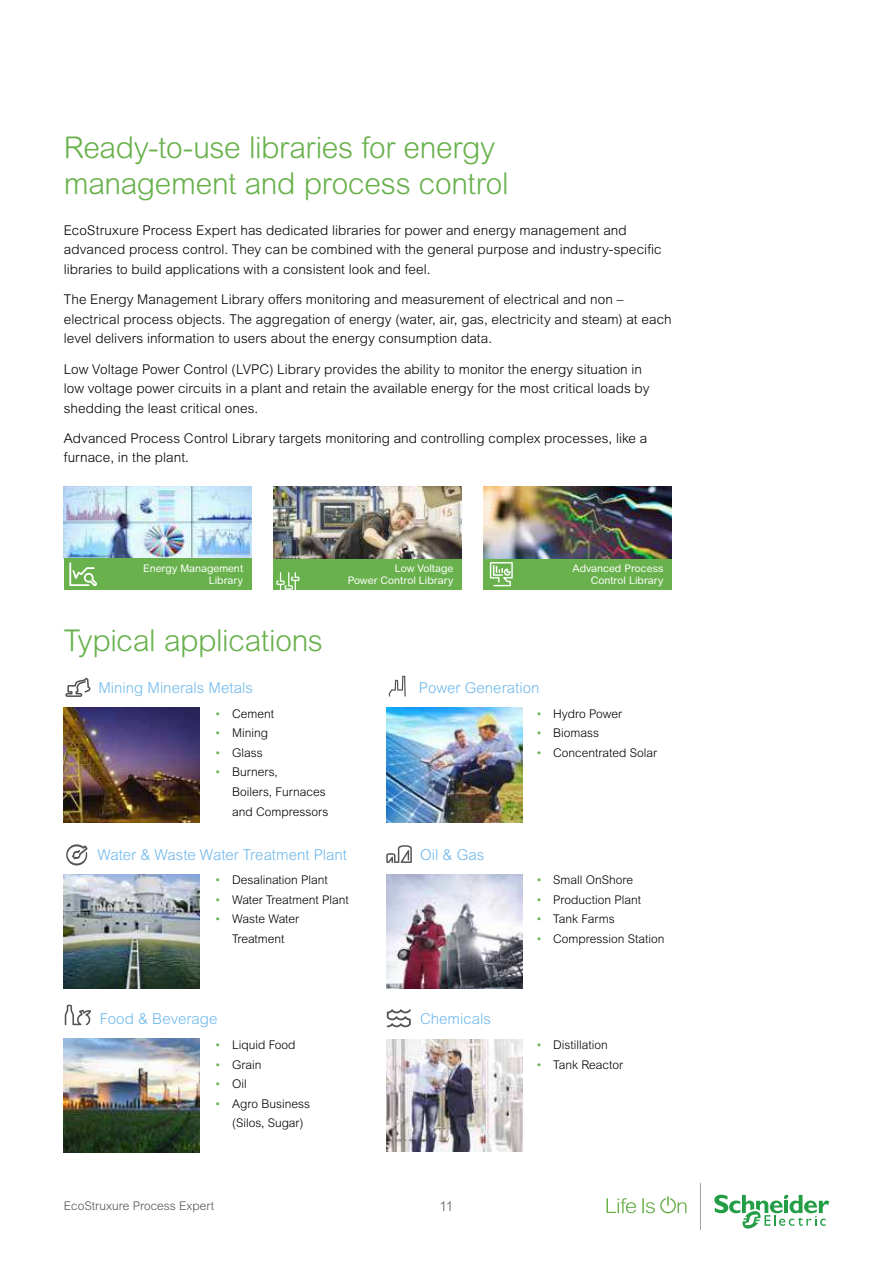
<style>
.page{position:relative;width:893px;height:1263px;background:#fff}
.page>*{position:absolute;margin:0;border:0;box-sizing:border-box;transform-origin:0 0}
.t1{font:300 30px/36px "Arial Rounded MT Pro";letter-spacing:-.01em;color:#68b14c}
.t2{font:300 15px "Arial MT Pro";color:#6eb8ed}
.t3{font:300 13.5px/19.5px "Arial MT Pro";letter-spacing:.005em;color:#000}
.t4{font:300 13.5px "Arial MT Pro";color:#535255}
.t5{font:300 12px/19.5px "Arial MT Pro";color:#000}
.t6{font:300 12px "Arial Rounded MT Pro";color:#535255}
.t7{font:10.5px/12px "Arial Rounded MT Pro";color:#fff;text-align:right}
.s1{color:#68b14c}
</style>
<div class="page">
<img style="left:64px;top:486px;width:188px;height:73px">
<div style="left:64px;top:559px;width:188px;height:31px;background:#68b14c"></div>
<div style="left:274px;top:559px;width:188px;height:31px;background:#68b14c"></div>
<div style="left:484px;top:559px;width:188px;height:31px;background:#68b14c"></div>
<img style="left:274px;top:486px;width:188px;height:73px">
<img style="left:484px;top:486px;width:188px;height:73px">
<svg style="left:69px;top:562px;width:28px;height:24px"></svg>
<svg style="left:490px;top:562px;width:23px;height:24px"></svg>
<svg style="left:276px;top:572px;width:23px;height:18px"></svg>
<img style="left:64px;top:708px;width:136px;height:114px">
<svg style="left:65px;top:678px;width:25px;height:19px"></svg>
<img style="left:386px;top:708px;width:136px;height:114px">
<svg style="left:389px;top:676px;width:17px;height:21px"></svg>
<img style="left:64px;top:874px;width:136px;height:114px">
<svg style="left:66px;top:844px;width:22px;height:22px"></svg>
<svg style="left:386px;top:845px;width:26px;height:18px"></svg>
<img style="left:386px;top:874px;width:136px;height:114px">
<svg style="left:65px;top:1005px;width:26px;height:20px"></svg>
<img style="left:64px;top:1039px;width:136px;height:113px">
<img style="left:386px;top:1039px;width:136px;height:113px">
<svg style="left:387px;top:1009px;width:24px;height:18px"></svg>
<svg style="left:606px;top:1198px;width:30px;height:15px"></svg>
<svg style="left:642px;top:1196px;width:44px;height:17px"></svg>
<svg style="left:714px;top:1194px;width:115px;height:35px"></svg>
<hr style="left:700px;top:1183px;width:1px;height:46px;background:#9fa0a3">
<h1 class="t1" style="left:64px;top:131px;width:446px">Ready-to-use libraries for energy management and process control</h1>
<p class="t3" style="left:64px;top:221px;width:599px">EcoStruxure Process Expert has dedicated libraries for power and energy management and advanced process control. They can be combined with the general purpose and industry-specific libraries to build applications with a consistent look and feel.</p>
<p class="t3" style="left:64px;top:290px;width:609px">The Energy Management Library offers monitoring and measurement of electrical and non – electrical process objects. The aggregation of energy (water, air, gas, electricity and steam) at each level delivers information to users about the energy consumption data.</p>
<p class="t3" style="left:64px;top:359px;width:587px">Low Voltage Power Control (LVPC) Library provides the ability to monitor the energy situation in low voltage power circuits in a plant and retain the available energy for the most critical loads by shedding the least critical ones.</p>
<p class="t3" style="left:64px;top:429px;width:585px">Advanced Process Control Library targets monitoring and controlling complex processes, like a furnace, in the plant.</p>
<p class="t7" style="left:143px;top:563px;width:102px">Energy Management<br>Library</p>
<p class="t7" style="left:348px;top:563px;width:107px">Low Voltage<br>Power Control Library</p>
<p class="t7" style="left:572px;top:563px;width:93px">Advanced Process<br>Control Library</p>
<h1 class="t1" style="left:64px;top:624px;width:261px">Typical applications</h1>
<p class="t2" style="left:98px;top:679px;width:156px">Mining Minerals Metals</p>
<p class="t5" style="left:215px;top:704px;width:61px"><span class="s1">•</span> Cement</p>
<p class="t5" style="left:215px;top:724px;width:55px"><span class="s1">•</span> Mining</p>
<p class="t5" style="left:215px;top:743px;width:49px"><span class="s1">•</span> Glass</p>
<p class="t5" style="left:232px;top:763px;width:98px;text-indent:-17px"><span class="s1">•</span> Burners,<br>Boilers, Furnaces and Compressors</p>
<p class="t2" style="left:419px;top:679px;width:122px">Power Generation</p>
<p class="t5" style="left:536px;top:704px;width:88px"><span class="s1">•</span> Hydro Power</p>
<p class="t5" style="left:536px;top:724px;width:65px"><span class="s1">•</span> Biomass</p>
<p class="t5" style="left:536px;top:743px;width:123px"><span class="s1">•</span> Concentrated Solar</p>
<p class="t2" style="left:97px;top:845px;width:251px">Water &amp; Waste Water Treatment Plant</p>
<p class="t2" style="left:420px;top:845px;width:66px">Oil &amp; Gas</p>
<p class="t5" style="left:215px;top:871px;width:115px"><span class="s1">•</span> Desalination Plant</p>
<p class="t5" style="left:215px;top:890px;width:136px"><span class="s1">•</span> Water Treatment Plant</p>
<p class="t5" style="left:215px;top:910px;width:86px;text-align:center"><span class="s1">•</span> Waste Water<br>Treatment</p>
<p class="t2" style="left:100px;top:1009px;width:119px">Food &amp; Beverage</p>
<p class="t2" style="left:420px;top:1009px;width:72px">Chemicals</p>
<p class="t5" style="left:215px;top:1035px;width:82px"><span class="s1">•</span> Liquid Food</p>
<p class="t5" style="left:215px;top:1055px;width:48px"><span class="s1">•</span> Grain</p>
<p class="t5" style="left:215px;top:1074px;width:33px"><span class="s1">•</span> Oil</p>
<p class="t5" style="left:232px;top:1094px;width:80px;text-indent:-17px"><span class="s1">•</span> Agro Business (Silos, Sugar)</p>
<p class="t6" style="left:64px;top:1199px;width:152px">EcoStruxure Process Expert</p>
<p class="t4" style="left:440px;top:1198px;width:15px">11</p>
<p class="t5" style="left:536px;top:871px;width:99px"><span class="s1">•</span> Small OnShore</p>
<p class="t5" style="left:536px;top:890px;width:107px"><span class="s1">•</span> Production Plant</p>
<p class="t5" style="left:536px;top:910px;width:80px"><span class="s1">•</span> Tank Farms</p>
<p class="t5" style="left:536px;top:929px;width:130px"><span class="s1">•</span> Compression Station</p>
<p class="t5" style="left:536px;top:1035px;width:73px"><span class="s1">•</span> Distillation</p>
<p class="t5" style="left:536px;top:1055px;width:89px"><span class="s1">•</span> Tank Reactor</p>
</div>
